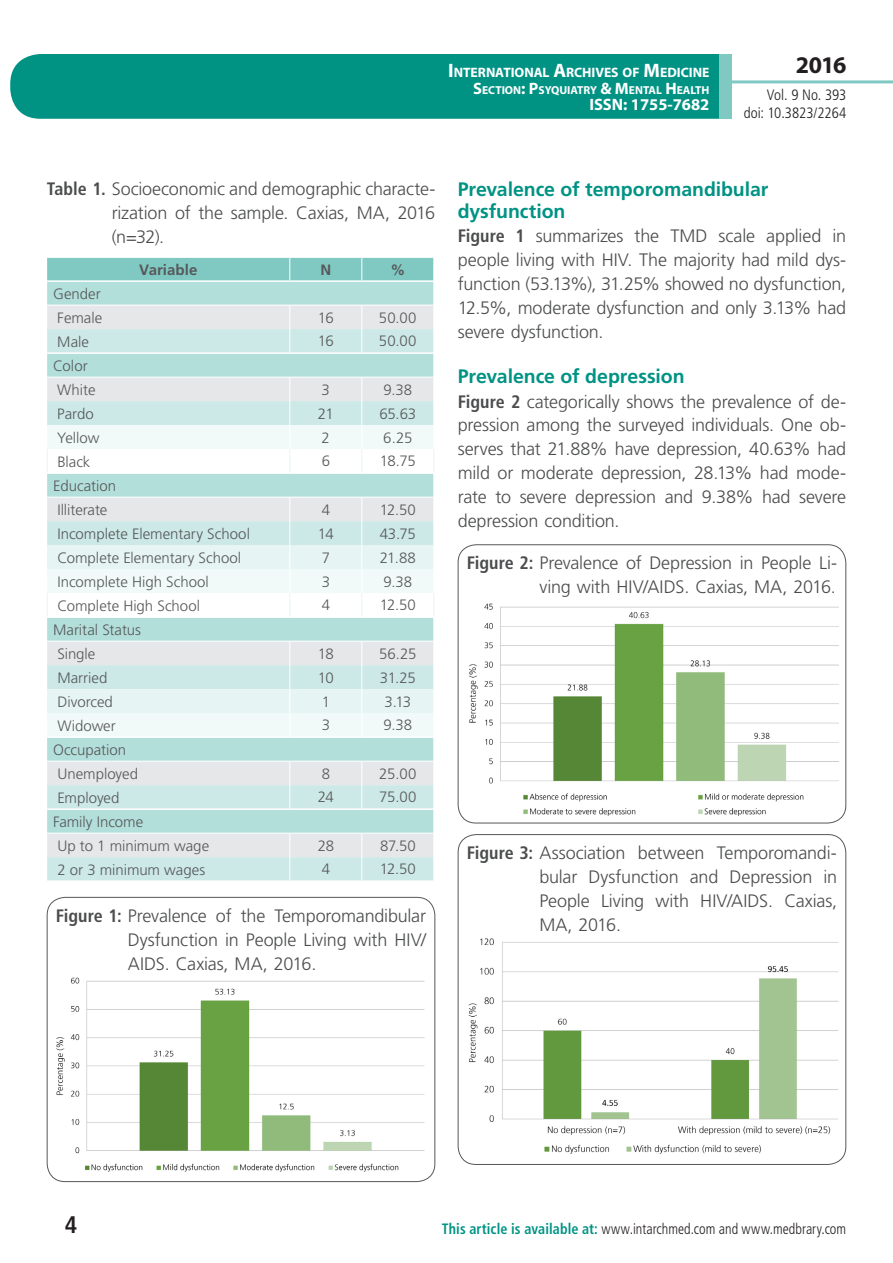
<style>
.page{position:relative;width:893px;height:1263px;background:#fff}
.page>*{position:absolute;margin:0;border:0;box-sizing:border-box;transform-origin:0 0}
.t1{font:700 24px "Myriad Pro";color:#231f20}
.t2{font:700 condensed 24px "Frutiger LT Std";color:#231f20}
.t3{font:700 19.5px/22.5px "Frutiger LT Std";letter-spacing:-.005em;color:#009384}
.t4{font:300 18px/24px "Frutiger LT Std";letter-spacing:-.01em;color:#4b4c4d;text-align:justify}
.t5{font:700 16.5px "Myriad Pro";color:#fff}
.t6{font:300 15px/24px "Frutiger LT Std";color:#57585a}
.t7{font:300 condensed 15px "Frutiger LT Std";letter-spacing:.005em;color:#231f20;scale:.94 1}
.t8{font:300 condensed 15px/18px "Frutiger LT Std";letter-spacing:.005em;color:#231f20;text-align:right}
.t9{font:700 15px "Frutiger LT Std";letter-spacing:.005em;color:#57585a}
.t10{font:700 13.65px "Myriad Pro";letter-spacing:-.005em;color:#fff}
.t11{font:700 11.55px "Myriad Pro";color:#fff}
.s1{font-size:19.5px}
.s2{font-size:16.5px}
.s3{font-weight:700;font-stretch:condensed}
.s4{font-weight:700;color:#009384}
</style>
<div class="page">
<div style="left:10px;top:54px;width:775px;height:65px;background:#009384;border-radius:30px"></div>
<div style="left:732px;top:0;width:161px;height:157px;background:#fff"></div>
<hr style="left:730px;top:80px;width:163px;height:3px;background:#80c9c2">
<div style="left:719px;top:54px;width:13px;height:65px;background:#80c9c2"></div>
<svg style="left:47px;top:257px;width:387px;height:624px"></svg>
<div style="left:47px;top:897px;width:388px;height:285px;border:1px solid #57585a;border-radius:18px"></div>
<img style="left:56px;top:977px;width:369px;height:195px">
<div style="left:458px;top:544px;width:388px;height:279px;border:1px solid #57585a;border-radius:18px"></div>
<img style="left:469px;top:603px;width:369px;height:213px">
<div style="left:458px;top:834px;width:388px;height:331px;border:1px solid #57585a;border-radius:18px"></div>
<img style="left:468px;top:938px;width:370px;height:216px">
<p class="t10" style="left:448px;top:64px;width:263px"><span class="s1">I</span>NTERNATIONAL <span class="s1">A</span>RCHIVES OF <span class="s1">M</span>EDICINE</p>
<p class="t11" style="left:473px;top:82px;width:238px"><span class="s2">S</span>ECTION<span class="s2">: P</span>SYQUIATRY <span class="s2">&amp; M</span>ENTAL <span class="s2">H</span> EALTH</p>
<p class="t5" style="left:589px;top:94px;width:122px">ISSN: 1755-7682</p>
<h1 class="t1" style="left:796px;top:49px;width:52px">2016</h1>
<p class="t8" style="left:744px;top:86px;width:104px">Vol. 9 No. 393 doi: 10.3823/2264</p>
<p class="t4" style="left:112px;top:177px;width:325px;text-indent:-65px"><span class="s3">Table 1.</span> Socioeconomic and demographic characte&shy;rization of the sample. Caxias, MA, 2016 (n=32).</p>
<p class="t9" style="left:139px;top:261px;width:60px">Variable</p>
<p class="t9" style="left:320px;top:261px;width:12px">N</p>
<p class="t9" style="left:390px;top:261px;width:16px">%</p>
<p class="t6" style="left:53px;top:282px;width:51px">Gender<br>Female</p>
<p class="t6" style="left:318px;top:306px;width:17px">16</p>
<p class="t6" style="left:379px;top:306px;width:39px">50.00</p>
<p class="t6" style="left:57px;top:330px;width:33px">Male</p>
<p class="t6" style="left:318px;top:329px;width:17px">16</p>
<p class="t6" style="left:379px;top:329px;width:39px">50.00</p>
<p class="t6" style="left:53px;top:354px;width:44px">Color<br>White</p>
<p class="t6" style="left:322px;top:378px;width:10px">3</p>
<p class="t6" style="left:383px;top:378px;width:30px">9.38</p>
<p class="t6" style="left:57px;top:402px;width:38px">Pardo</p>
<p class="t6" style="left:318px;top:402px;width:17px">21</p>
<p class="t6" style="left:379px;top:402px;width:38px">65.63</p>
<p class="t6" style="left:57px;top:426px;width:44px">Yellow</p>
<p class="t6" style="left:322px;top:426px;width:10px">2</p>
<p class="t6" style="left:383px;top:426px;width:31px">6.25</p>
<p class="t6" style="left:57px;top:450px;width:35px">Black</p>
<p class="t6" style="left:322px;top:449px;width:10px">6</p>
<p class="t6" style="left:380px;top:449px;width:37px">18.75</p>
<p class="t6" style="left:53px;top:474px;width:65px">Education<br>Illiterate</p>
<p class="t6" style="left:322px;top:498px;width:10px">4</p>
<p class="t6" style="left:380px;top:498px;width:37px">12.50</p>
<p class="t6" style="left:57px;top:522px;width:194px">Incomplete Elementary School</p>
<p class="t6" style="left:318px;top:522px;width:17px">14</p>
<p class="t6" style="left:380px;top:522px;width:38px">43.75</p>
<p class="t6" style="left:57px;top:546px;width:185px">Complete Elementary School</p>
<p class="t6" style="left:322px;top:546px;width:10px">7</p>
<p class="t6" style="left:380px;top:546px;width:38px">21.88</p>
<p class="t6" style="left:57px;top:570px;width:153px">Incomplete High School</p>
<p class="t6" style="left:322px;top:570px;width:10px">3</p>
<p class="t6" style="left:383px;top:570px;width:30px">9.38</p>
<p class="t6" style="left:57px;top:594px;width:144px">Complete High School</p>
<p class="t6" style="left:322px;top:593px;width:10px">4</p>
<p class="t6" style="left:380px;top:593px;width:37px">12.50</p>
<p class="t6" style="left:53px;top:618px;width:89px">Marital Status<br>Single</p>
<p class="t6" style="left:318px;top:642px;width:17px">18</p>
<p class="t6" style="left:379px;top:642px;width:39px">56.25</p>
<p class="t6" style="left:57px;top:666px;width:52px">Married</p>
<p class="t6" style="left:318px;top:666px;width:18px">10</p>
<p class="t6" style="left:380px;top:666px;width:37px">31.25</p>
<p class="t6" style="left:57px;top:690px;width:57px">Divorced</p>
<p class="t6" style="left:322px;top:690px;width:10px">1</p>
<p class="t6" style="left:385px;top:690px;width:28px">3.13</p>
<p class="t6" style="left:57px;top:714px;width:60px">Widower</p>
<p class="t6" style="left:322px;top:713px;width:10px">3</p>
<p class="t6" style="left:383px;top:713px;width:30px">9.38</p>
<p class="t6" style="left:53px;top:738px;width:86px">Occupation<br>Unemployed</p>
<p class="t6" style="left:322px;top:762px;width:10px">8</p>
<p class="t6" style="left:379px;top:762px;width:39px">25.00</p>
<p class="t6" style="left:57px;top:786px;width:64px">Employed</p>
<p class="t6" style="left:318px;top:785px;width:18px">24</p>
<p class="t6" style="left:379px;top:785px;width:39px">75.00</p>
<p class="t6" style="left:53px;top:810px;width:158px">Family Income<br>Up to 1 minimum wage</p>
<p class="t6" style="left:318px;top:834px;width:18px">28</p>
<p class="t6" style="left:380px;top:834px;width:37px">87.50</p>
<p class="t6" style="left:57px;top:858px;width:149px">2 or 3 minimum wages</p>
<p class="t6" style="left:322px;top:857px;width:10px">4</p>
<p class="t6" style="left:380px;top:857px;width:37px">12.50</p>
<p class="t4" style="left:128px;top:904px;width:300px;text-indent:-72px"><span class="s3">Figure 1:</span> Prevalence of the Temporomandibular Dysfunction in People Living with HIV/ AIDS. Caxias, MA, 2016.</p>
<p class="t3" style="left:458px;top:178px;width:312px">Prevalence of temporomandibular dysfunction</p>
<p class="t4" style="left:458px;top:224px;width:390px"><span class="s3">Figure 1</span> summarizes the TMD scale applied in people living with HIV. The majority had mild dys&shy;function (53.13%), 31.25% showed no dysfunction, 12.5%, moderate dysfunction and only 3.13% had severe dysfunction.</p>
<p class="t3" style="left:458px;top:366px;width:228px">Prevalence of depression</p>
<p class="t4" style="left:458px;top:389px;width:390px"><span class="s3">Figure 2</span> categorically shows the prevalence of de&shy;pression among the surveyed individuals. One ob&shy;serves that 21.88% have depression, 40.63% had mild or moderate depression, 28.13% had mode&shy;rate to severe depression and 9.38% had severe depression condition.</p>
<p class="t4" style="left:467px;top:551px;width:372px;text-align:right"><span class="s3">Figure 2:</span> Prevalence of Depression in People Li&shy;ving with HIV/AIDS. Caxias, MA, 2016.</p>
<p class="t4" style="left:539px;top:841px;width:299px;text-indent:-73px"><span class="s3">Figure 3:</span> Association between Temporomandi&shy;bular Dysfunction and Depression in People Living with HIV/AIDS. Caxias, MA, 2016.</p>
<h1 class="t2" style="left:65px;top:1210px;width:14px">4</h1>
<p class="t7" style="left:442px;top:1220px;width:432px"><span class="s4">This article is available at:</span> www.intarchmed.com and www.medbrary.com</p>
</div>
